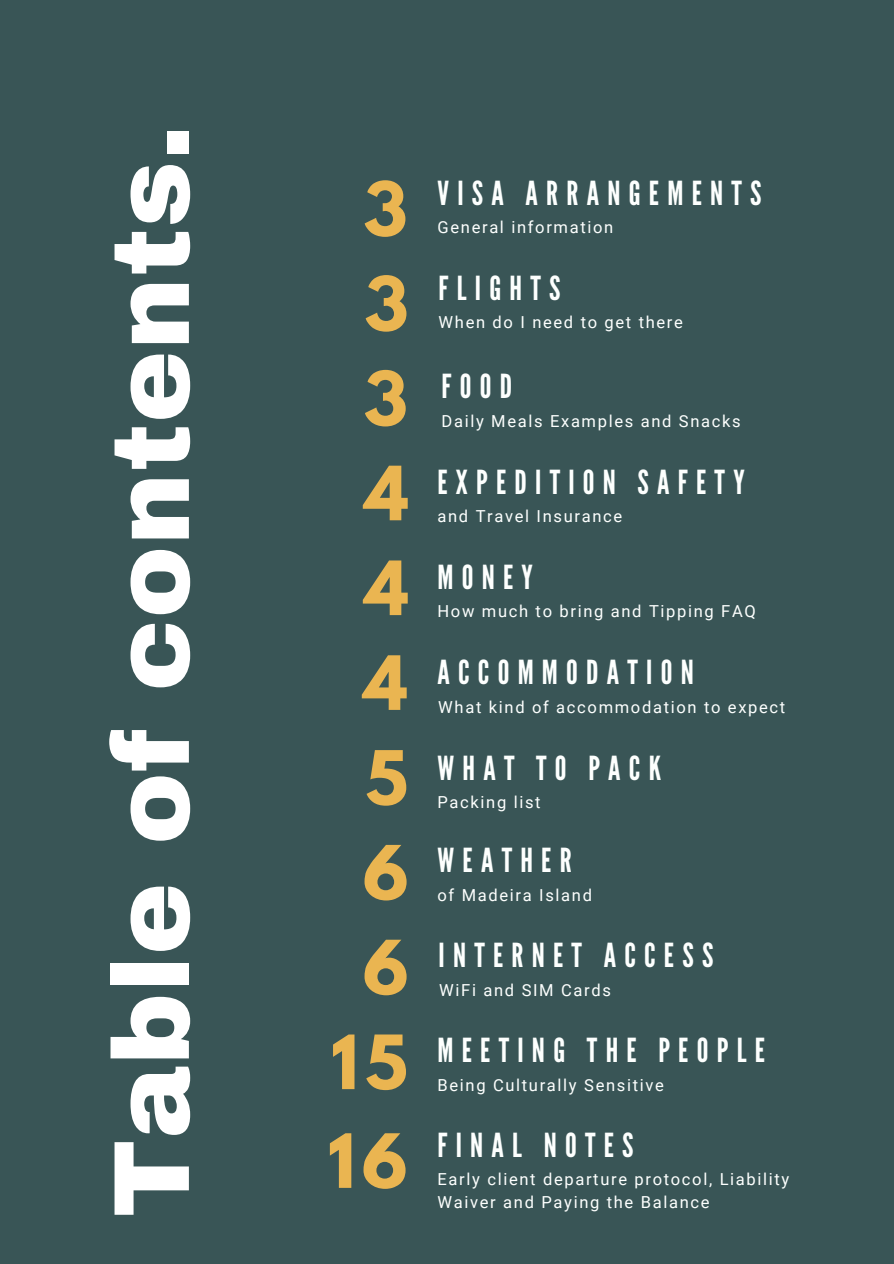
<style>
.page{position:relative;width:894px;height:1264px;background:#fff}
.page>*{position:absolute;margin:0;border:0;box-sizing:border-box;transform-origin:0 0}
.t1{font:900 108px "Archivo";letter-spacing:.01em;color:#fff}
.t2{font:700 66.15px "League Spartan";color:#eab551}
.t3{font:33.15px "League Gothic";letter-spacing:.25em;color:#fdfffe}
.t4{font:16.5px/22.5px "Roboto";letter-spacing:.1em;color:#fdfffe}
</style>
<div class="page">
<div style="left:0;top:0;width:893px;height:1263px;background:#395556"></div>
<h1 class="t1" style="left:94px;top:1217px;width:1094px;rotate:-90deg">Table of contents.</h1>
<h2 class="t2" style="left:363px;top:176px;width:46px">3</h2>
<h3 class="t3" style="left:437px;top:174px;width:325px">VISA ARRANGEMENTS</h3>
<p class="t4" style="left:437px;top:216px;width:177px">General information</p>
<h2 class="t2" style="left:364px;top:271px;width:46px">3</h2>
<h3 class="t3" style="left:438px;top:269px;width:123px">FLIGHTS</h3>
<p class="t4" style="left:438px;top:311px;width:246px">When do I need to get there</p>
<h2 class="t2" style="left:363px;top:366px;width:46px">3</h2>
<h2 class="t2" style="left:364px;top:461px;width:46px">4</h2>
<h2 class="t2" style="left:364px;top:555px;width:46px">4</h2>
<h2 class="t2" style="left:363px;top:650px;width:46px">4</h2>
<h2 class="t2" style="left:365px;top:745px;width:44px">5</h2>
<h2 class="t2" style="left:363px;top:840px;width:47px">6</h2>
<h2 class="t2" style="left:363px;top:934px;width:47px">6</h2>
<h2 class="t2" style="left:331px;top:1029px;width:78px">15</h2>
<h3 class="t3" style="left:441px;top:367px;width:72px">FOOD</h3>
<p class="t4" style="left:441px;top:409px;width:300px">Daily Meals Examples and Snacks</p>
<h3 class="t3" style="left:437px;top:462px;width:308px">EXPEDITION SAFETY</h3>
<p class="t4" style="left:437px;top:505px;width:186px">and Travel Insurance</p>
<h3 class="t3" style="left:437px;top:558px;width:97px">MONEY</h3>
<p class="t4" style="left:437px;top:600px;width:320px">How much to bring and Tipping FAQ</p>
<h3 class="t3" style="left:437px;top:653px;width:258px">ACCOMMODATION</h3>
<p class="t4" style="left:438px;top:696px;width:348px">What kind of accommodation to expect</p>
<h3 class="t3" style="left:437px;top:749px;width:225px">WHAT TO PACK</h3>
<p class="t4" style="left:437px;top:791px;width:105px">Packing list</p>
<h3 class="t3" style="left:437px;top:841px;width:136px">WEATHER</h3>
<p class="t4" style="left:437px;top:883px;width:156px">of Madeira Island</p>
<h3 class="t3" style="left:438px;top:936px;width:276px">INTERNET ACCESS</h3>
<p class="t4" style="left:439px;top:979px;width:173px">WiFi and SIM Cards</p>
<h3 class="t3" style="left:437px;top:1031px;width:329px">MEETING THE PEOPLE</h3>
<p class="t4" style="left:437px;top:1073px;width:228px">Being Culturally Sensitive</p>
<h2 class="t2" style="left:328px;top:1128px;width:81px">16</h2>
<h3 class="t3" style="left:437px;top:1125px;width:197px">FINAL NOTES</h3>
<p class="t4" style="left:437px;top:1168px;width:353px">Early client departure protocol, Liability<br>Waiver and Paying the Balance</p>
</div>
